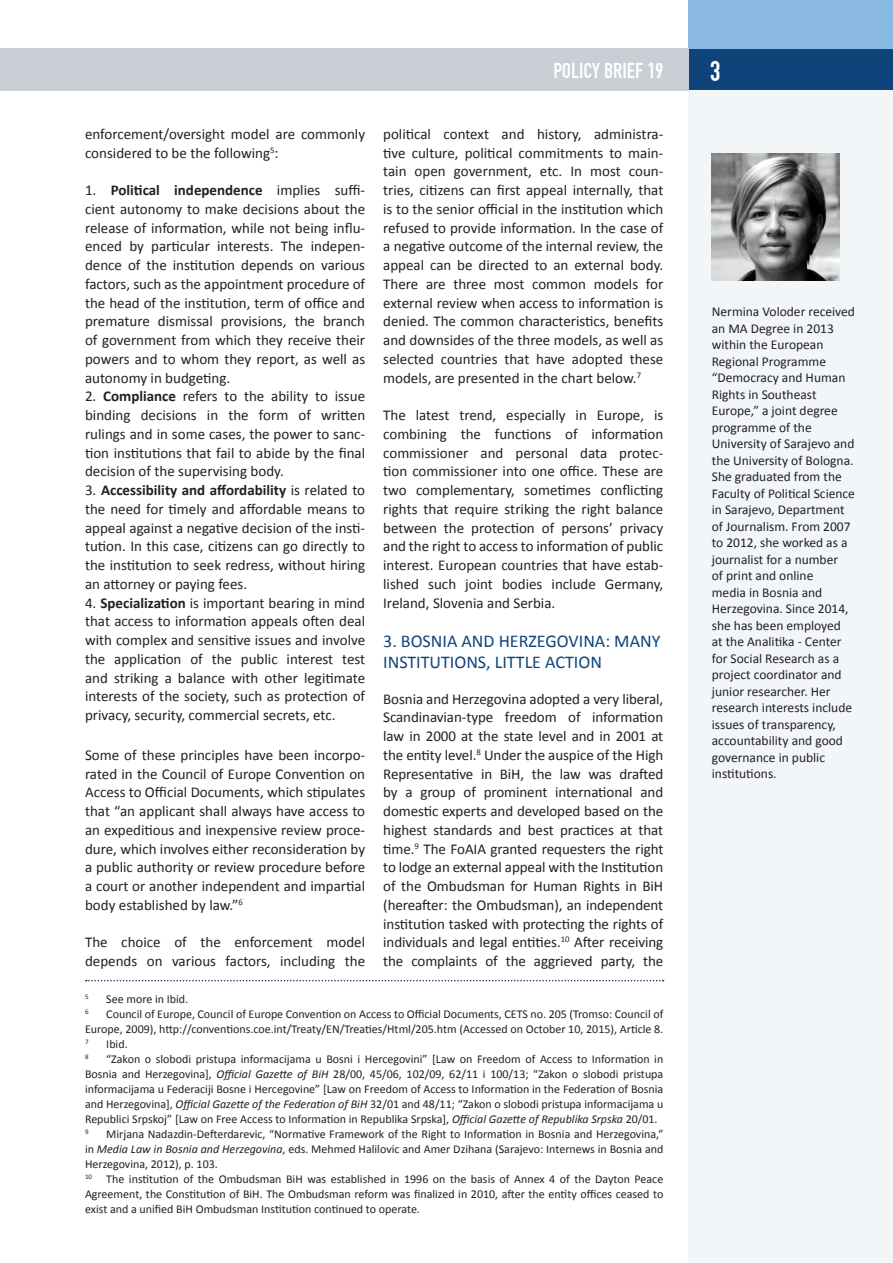
<style>
.page{position:relative;width:893px;height:1263px;background:#fff}
.page>*{position:absolute;margin:0;border:0;box-sizing:border-box;transform-origin:0 0}
.t1{font:30px "H Fette Engschrift";color:#fff}
.t2{font:22.5px "H Fette Engschrift";color:#fff}
.t3{font:18px "Calibri";color:#0f447a}
.t4{font:15px/18.8px "Calibri";color:#231f20;text-align:justify}
.t5{font:13.5px/16.5px "Calibri";color:#231f20}
.t6{font:12px/15px "Calibri";color:#231f20;text-align:right}
.t7{font:6.9px "Calibri";color:#231f20}
.s1{font-weight:700}
.s2{font-style:italic}
</style>
<div class="page">
<div style="left:689px;top:48px;width:204px;height:43px;background:#0f447a"></div>
<div style="left:689px;top:0;width:204px;height:48px;background:#89b9e3"></div>
<div style="left:689px;top:91px;width:204px;height:1172px;background:#f3f6f8"></div>
<div style="left:0;top:48px;width:689px;height:43px;background:#c9cfd5"></div>
<img style="left:712px;top:153px;width:127px;height:128px">
<svg style="left:86px;top:980px;width:578px;height:1px"></svg>
<h2 class="t2" style="left:553px;top:57px;width:111px">POLICY BRIEF 19</h2>
<h1 class="t1" style="left:710px;top:53px;width:12px">3</h1>
<p class="t4" style="left:85px;top:124px;width:282px">enforcement/oversight model are commonly considered to be the following<sup>5</sup>:</p>
<p class="t4" style="left:85px;top:180px;width:282px">1. <span class="s1">Political independence</span> implies suffi&shy;cient autonomy to make decisions about the release of information, while not being influ&shy;enced by particular interests. The indepen&shy;dence of the institution depends on various factors, such as the appointment procedure of the head of the institution, term of office and premature dismissal provisions, the branch of government from which they receive their powers and to whom they report, as well as autonomy in budgeting.</p>
<p class="t4" style="left:85px;top:386px;width:282px">2. <span class="s1">Compliance</span> refers to the ability to issue binding decisions in the form of written rulings and in some cases, the power to sanc&shy;tion institutions that fail to abide by the final decision of the supervising body.</p>
<p class="t4" style="left:85px;top:480px;width:282px">3. <span class="s1">Accessibility and affordability</span> is related to the need for timely and affordable means to appeal against a negative decision of the insti&shy;tution. In this case, citizens can go directly to the institution to seek redress, without hiring an attorney or paying fees.</p>
<p class="t4" style="left:85px;top:592px;width:282px">4. <span class="s1">Specialization</span> is important bearing in mind that access to information appeals often deal with complex and sensitive issues and involve the application of the public interest test and striking a balance with other legitimate interests of the society, such as protection of privacy, security, commercial secrets, etc.</p>
<p class="t4" style="left:85px;top:745px;width:282px">Some of these principles have been incorpo&shy;rated in the Council of Europe Convention on Access to Official Documents, which stipulates that “an applicant shall always have access to an expeditious and inexpensive review proce&shy;dure, which involves either reconsideration by a public authority or review procedure before a court or another independent and impartial body established by law.”<sup>6</sup></p>
<p class="t4" style="left:85px;top:932px;width:282px">The choice of the enforcement model depends on various factors, including the</p>
<p class="t4" style="left:383px;top:124px;width:282px">political context and history, administra&shy;tive culture, political commitments to main&shy;tain open government, etc. In most coun&shy;tries, citizens can first appeal internally, that is to the senior official in the institution which refused to provide information. In the case of a negative outcome of the internal review, the appeal can be directed to an external body.<br>There are three most common models for external review when access to information is denied. The common characteristics, benefits and downsides of the three models, as well as selected countries that have adopted these models, are presented in the chart below.<sup>7</sup></p>
<p class="t4" style="left:383px;top:405px;width:282px">The latest trend, especially in Europe, is combining the functions of information commissioner and personal data protec&shy;tion commissioner into one office. These are two complementary, sometimes conflicting rights that require striking the right balance between the protection of persons’ privacy and the right to access to information of public interest. European countries that have estab&shy;lished such joint bodies include Germany, Ireland, Slovenia and Serbia.</p>
<p class="t3" style="left:383px;top:630px;width:38px">3. Bosnia</p>
<p class="t3" style="left:462px;top:630px;width:12px">and</p>
<p class="t3" style="left:499px;top:630px;width:21px">Herze</p>
<p class="t3" style="left:545px;top:630px;width:22px">govina</p>
<p class="t3" style="left:605px;top:630px;width:36px">: Many</p>
<p class="t3" style="left:383px;top:651px;width:10px">institutions</p>
<p class="t3" style="left:486px;top:651px;width:70px">, little action</p>
<p class="t4" style="left:383px;top:688px;width:282px">Bosnia and Herzegovina adopted a very liberal, Scandinavian-type freedom of information law in 2000 at the state level and in 2001 at the entity level.<sup>8</sup> Under the auspice of the High Representative in BiH, the law was drafted by a group of prominent international and domestic experts and developed based on the highest standards and best practices at that time.<sup>9</sup> The FoAIA granted requesters the right to lodge an external appeal with the Institution of the Ombudsman for Human Rights in BiH (hereafter: the Ombudsman), an independent institution tasked with protecting the rights of individuals and legal entities.<sup>10</sup> After receiving the complaints of the aggrieved party, the</p>
<p class="t5" style="left:712px;top:303px;width:145px">Nermina Voloder received an MA Degree in 2013 within the European<br>Regional Programme “Democracy and Human<br>Rights in Southeast<br>Europe,” a joint degree programme of the<br>University of Sarajevo and the University of Bologna.<br>She graduated from the<br>Faculty of Political Science in Sarajevo, Department of Journalism. From 2007 to 2012, she worked as a journalist for a number<br>of print and online<br>media in Bosnia and<br>Herzegovina. Since 2014, she has been employed at the Analitika - Center for Social Research as a project coordinator and junior researcher. Her research interests include issues of transparency, accountability and good governance in public institutions.</p>
<p class="t7" style="left:85px;top:993px;width:5px">5</p>
<p class="t6" style="left:106px;top:991px;width:83px">See more in Ibid.</p>
<p class="t7" style="left:85px;top:1008px;width:5px">6</p>
<p class="t6" style="left:85px;top:1006px;width:580px">Council of Europe, Council of Europe Convention on Access to Official Documents, CETS no. 205 (Tromso: Council of<br>Europe, 2009), http://conventions.coe.int/Treaty/EN/Treaties/Html/205.htm (Accessed on October 10, 2015), Article 8.</p>
<p class="t7" style="left:85px;top:1038px;width:5px">7</p>
<p class="t6" style="left:106px;top:1036px;width:23px">Ibid.</p>
<p class="t7" style="left:85px;top:1053px;width:5px">8</p>
<p class="t6" style="left:85px;top:1051px;width:580px;text-align:justify;text-indent:21px">“Zakon o slobodi pristupa informacijama u Bosni i Hercegovini” [Law on Freedom of Access to Information in Bosnia and Herzegovina], <span class="s2">Official Gazette of BiH</span> 28/00, 45/06, 102/09, 62/11 i 100/13; “Zakon o slobodi pristupa informacijama u Federaciji Bosne i Hercegovine” [Law on Freedom of Access to Information in the Federation of Bosnia and Herzegovina], <span class="s2">Official Gazette of the Federation of BiH</span> 32/01 and 48/11; “Zakon o slobodi pristupa informacijama u Republici Srpskoj” [Law on Free Access to Information in Republika Srpska], <span class="s2">Official Gazette of Republika Srpska</span> 20/01.</p>
<p class="t7" style="left:85px;top:1128px;width:5px">9</p>
<p class="t6" style="left:85px;top:1126px;width:580px;text-align:left;text-indent:21px">Mirjana Nadazdin-Defterdarevic, “Normative Framework of the Right to Information in Bosnia and Herzegovina,” in <span class="s2">Media Law in Bosnia and Herzegovina</span>, eds. Mehmed Halilovic and Amer Dzihana (Sarajevo: Internews in Bosnia and Herzegovina, 2012), p. 103.<br><sup>10</sup> The institution of the Ombudsman BiH was established in 1996 on the basis of Annex 4 of the Dayton Peace Agreement, the Constitution of BiH. The Ombudsman reform was finalized in 2010, after the entity offices ceased to exist and a unified BiH Ombudsman Institution continued to operate.</p>
</div>
